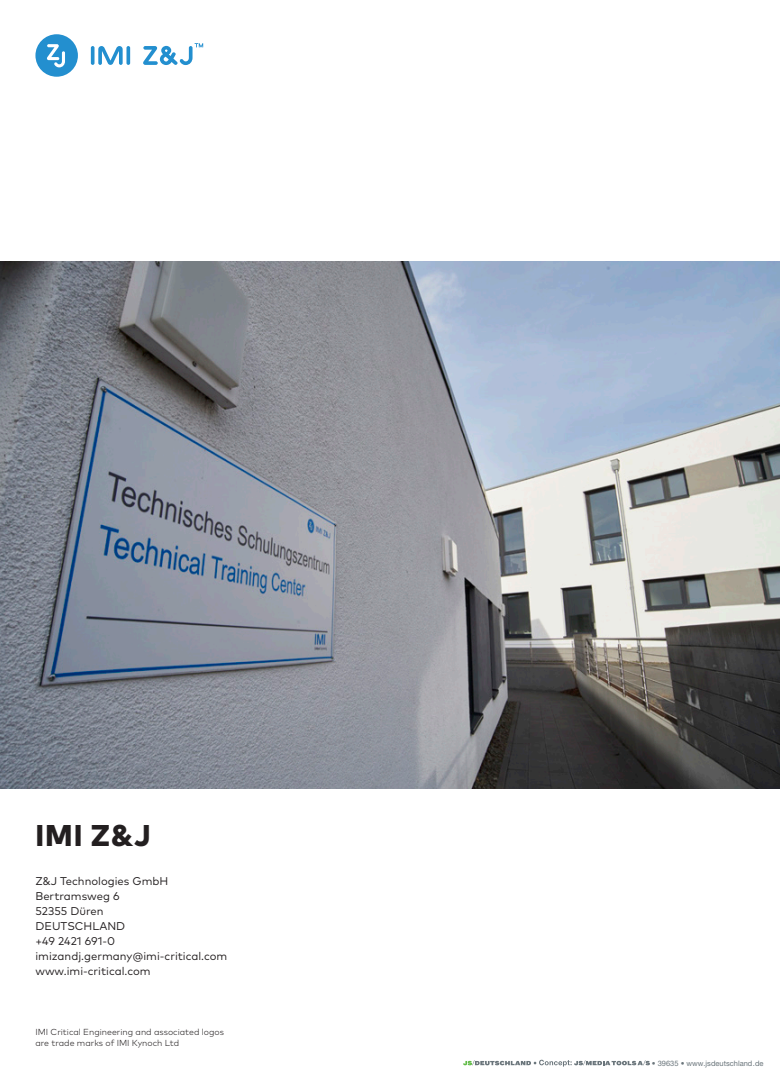
<style>
.page{position:relative;width:780px;height:1081px;background:#fff}
.page>*{position:absolute;margin:0;border:0;box-sizing:border-box;transform-origin:0 0}
.t1{font:800 30px "Mark Pro";color:#231f20}
.t2{font:11.25px/15px "Mark Pro";color:#231f20}
.t3{font:300 8.75px/10.5px "Mark Pro";color:#231f20}
.t4{font:7.5px "Helvetica Neue LT Std";color:#6a757b}
</style>
<div class="page">
<svg style="left:463px;top:1059px;width:187px;height:7px"></svg>
<img style="left:0;top:262px;width:780px;height:526px">
<svg style="left:35px;top:34px;width:43px;height:43px"></svg>
<hr style="left:91px;top:46px;width:3px;height:19px;background:#238fcf;border-radius:2px">
<svg style="left:126px;top:46px;width:4px;height:19px"></svg>
<svg style="left:98px;top:46px;width:25px;height:19px"></svg>
<svg style="left:143px;top:43px;width:60px;height:22px"></svg>
<h1 class="t1" style="left:36px;top:812px;width:117px">IMI Z&amp;J</h1>
<p class="t2" style="left:35px;top:873px;width:193px">Z&amp;J Technologies GmbH<br>Bertramsweg 6<br>52355 Düren<br>DEUTSCHLAND<br>+49 2421 691-0 imizandj.germany@imi-critical.com www.imi-critical.com</p>
<p class="t3" style="left:35px;top:1026px;width:190px">IMI Critical Engineering and associated logos are trade marks of IMI Kynoch Ltd</p>
<p class="t4" style="left:651px;top:1058px;width:113px">• 39635 • www.jsdeutschland.de</p>
</div>
